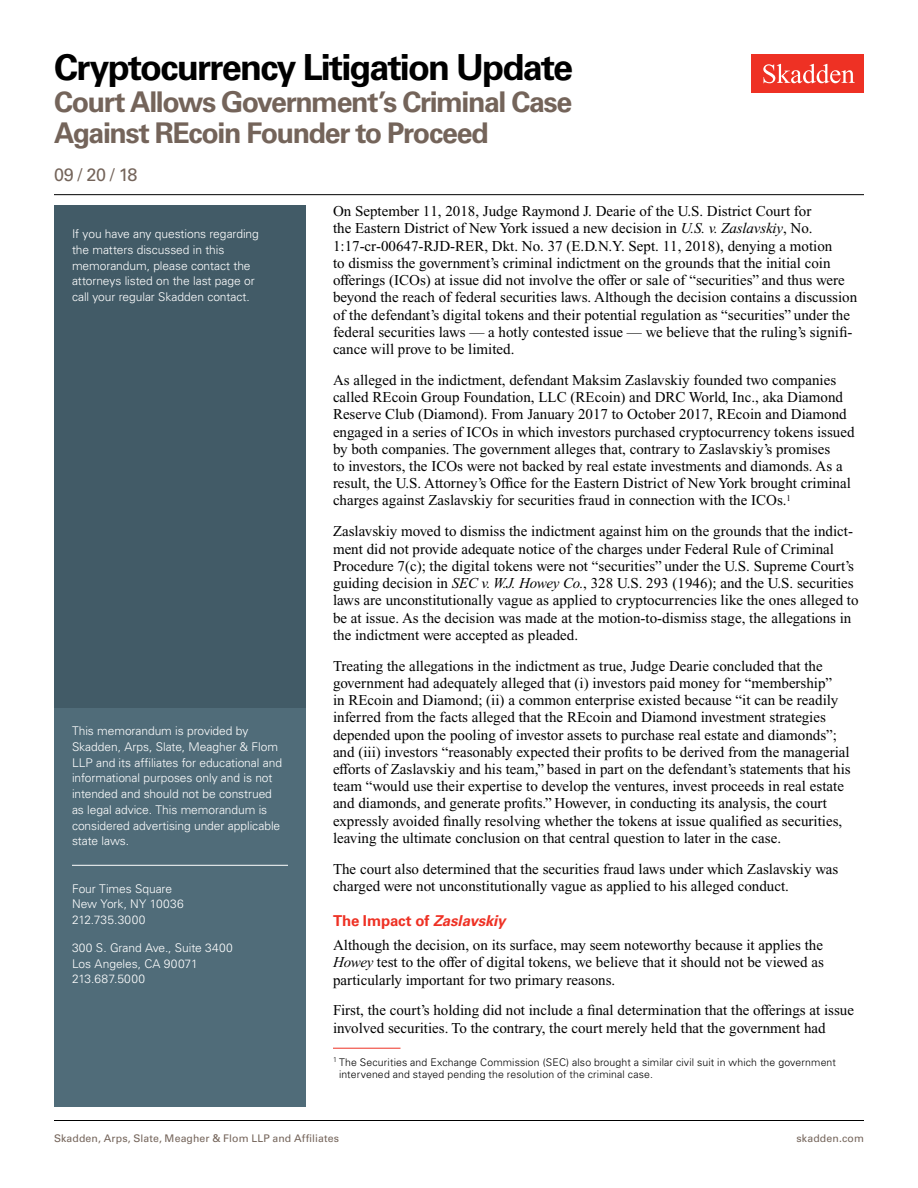
<style>
.page{position:relative;width:918px;height:1188px;background:#fff}
.page>*{position:absolute;margin:0;border:0;box-sizing:border-box;transform-origin:0 0}
.t1{font:700 36px "Univers LT Std";letter-spacing:-.05em;color:#000}
.t2{font:700 28.5px/31.5px "Univers LT Std";letter-spacing:-.05em;color:#74645a}
.t3{font:18px "Univers LT Std";color:#74645a}
.t4{font:15px/17.2px "Times New Roman PS Std";color:#000}
.t5{font:700 15px "Univers LT Std";letter-spacing:-.01em;color:#ee3124}
.t6{font:300 12px/15.8px "Univers LT Std";letter-spacing:-.005em;color:#fff}
.t7{font:300 10.5px/12px "Univers LT Std";letter-spacing:.015em;color:#000}
.t8{font:10.5px "Univers LT Std";letter-spacing:.01em;color:#74645a}
.s1{font-style:italic}
</style>
<div class="page">
<div style="left:752px;top:54px;width:112px;height:39px;background:#ee3124"></div>
<svg style="left:763px;top:64px;width:92px;height:19px"></svg>
<hr style="left:54px;top:1120px;width:810px;height:1px;background:#000">
<hr style="left:54px;top:194px;width:810px;height:1px;background:#000">
<div style="left:54px;top:206px;width:252px;height:536px;background:#425b67"></div>
<div style="left:54px;top:708px;width:252px;height:399px;background:#506c79"></div>
<hr style="left:72px;top:865px;width:216px;height:1px;background:#fff">
<hr style="left:333px;top:1048px;width:67px;height:1px;background:#ee3124">
<h1 class="t1" style="left:54px;top:46px;width:521px">Cryptocurrency Litigation Update</h1>
<h2 class="t2" style="left:54px;top:86px;width:520px">Court Allows Government’s Criminal Case<br>Against REcoin Founder to Proceed</h2>
<p class="t3" style="left:54px;top:164px;width:85px">09 / 20 / 18</p>
<p class="t6" style="left:72px;top:226px;width:188px">If you have any questions regarding the matters discussed in this memorandum, please contact the attorneys listed on the last page or call your regular Skadden contact.</p>
<p class="t6" style="left:72px;top:723px;width:212px">This memorandum is provided by Skadden, Arps, Slate, Meagher &amp; Flom LLP and its affiliates for educational and informational purposes only and is not intended and should not be construed as legal advice. This memorandum is considered advertising under applicable state laws.</p>
<p class="t6" style="left:72px;top:881px;width:113px">Four Times Square<br>New York, NY 10036<br>212.735.3000</p>
<p class="t6" style="left:72px;top:940px;width:162px">300 S. Grand Ave., Suite 3400<br>Los Angeles, CA 90071<br>213.687.5000</p>
<p class="t4" style="left:333px;top:202px;width:526px">On September 11, 2018, Judge Raymond J. Dearie of the U.S. District Court for<br>the Eastern District of New York issued a new decision in <span class="s1">U.S. v. Zaslavskiy</span>, No.<br>1:17-cr-00647-RJD-RER, Dkt. No. 37 (E.D.N.Y. Sept. 11, 2018), denying a motion<br>to dismiss the government’s criminal indictment on the grounds that the initial coin offerings (ICOs) at issue did not involve the offer or sale of “securities” and thus were beyond the reach of federal securities laws. Although the decision contains a discussion of the defendant’s digital tokens and their potential regulation as “securities” under the federal securities laws — a hotly contested issue — we believe that the ruling’s signifi&shy;cance will prove to be limited.</p>
<p class="t4" style="left:333px;top:371px;width:523px">As alleged in the indictment, defendant Maksim Zaslavskiy founded two companies called REcoin Group Foundation, LLC (REcoin) and DRC World, Inc., aka Diamond Reserve Club (Diamond). From January 2017 to October 2017, REcoin and Diamond engaged in a series of ICOs in which investors purchased cryptocurrency tokens issued by both companies. The government alleges that, contrary to Zaslavskiy’s promises<br>to investors, the ICOs were not backed by real estate investments and diamonds. As a result, the U.S. Attorney’s Office for the Eastern District of New York brought criminal charges against Zaslavskiy for securities fraud in connection with the ICOs.<sup>1</sup></p>
<p class="t4" style="left:333px;top:523px;width:527px">Zaslavskiy moved to dismiss the indictment against him on the grounds that the indict&shy;ment did not provide adequate notice of the charges under Federal Rule of Criminal Procedure 7(c); the digital tokens were not “securities” under the U.S. Supreme Court’s guiding decision in <span class="s1">SEC v. W.J. Howey Co.</span>, 328 U.S. 293 (1946); and the U.S. securities laws are unconstitutionally vague as applied to cryptocurrencies like the ones alleged to be at issue. As the decision was made at the motion-to-dismiss stage, the allegations in the indictment were accepted as pleaded.</p>
<p class="t4" style="left:333px;top:657px;width:519px">Treating the allegations in the indictment as true, Judge Dearie concluded that the government had adequately alleged that (i) investors paid money for “membership”<br>in REcoin and Diamond; (ii) a common enterprise existed because “it can be readily inferred from the facts alleged that the REcoin and Diamond investment strategies depended upon the pooling of investor assets to purchase real estate and diamonds”; and (iii) investors “reasonably expected their profits to be derived from the managerial efforts of Zaslavskiy and his team,” based in part on the defendant’s statements that his team “would use their expertise to develop the ventures, invest proceeds in real estate and diamonds, and generate profits.” However, in conducting its analysis, the court expressly avoided finally resolving whether the tokens at issue qualified as securities, leaving the ultimate conclusion on that central question to later in the case.</p>
<p class="t4" style="left:333px;top:860px;width:507px">The court also determined that the securities fraud laws under which Zaslavskiy was charged were not unconstitutionally vague as applied to his alleged conduct.</p>
<p class="t5" style="left:333px;top:912px;width:174px">The Impact of <span class="s1">Zaslavskiy</span></p>
<p class="t4" style="left:333px;top:937px;width:492px;text-align:justify">Although the decision, on its surface, may seem noteworthy because it applies the <span class="s1">Howey</span> test to the offer of digital tokens, we believe that it should not be viewed as particularly important for two primary reasons.</p>
<p class="t4" style="left:333px;top:1002px;width:523px">First, the court’s holding did not include a final determination that the offerings at issue involved securities. To the contrary, the court merely held that the government had</p>
<p class="t7" style="left:339px;top:1056px;width:499px;text-indent:-6px"><sup>1</sup> The Securities and Exchange Commission (SEC) also brought a similar civil suit in which the government intervened and stayed pending the resolution of the criminal case.</p>
<p class="t8" style="left:54px;top:1132px;width:287px">Skadden, Arps, Slate, Meagher &amp; Flom LLP and Affiliates</p>
<p class="t8" style="left:797px;top:1132px;width:69px">skadden.com</p>
</div>
